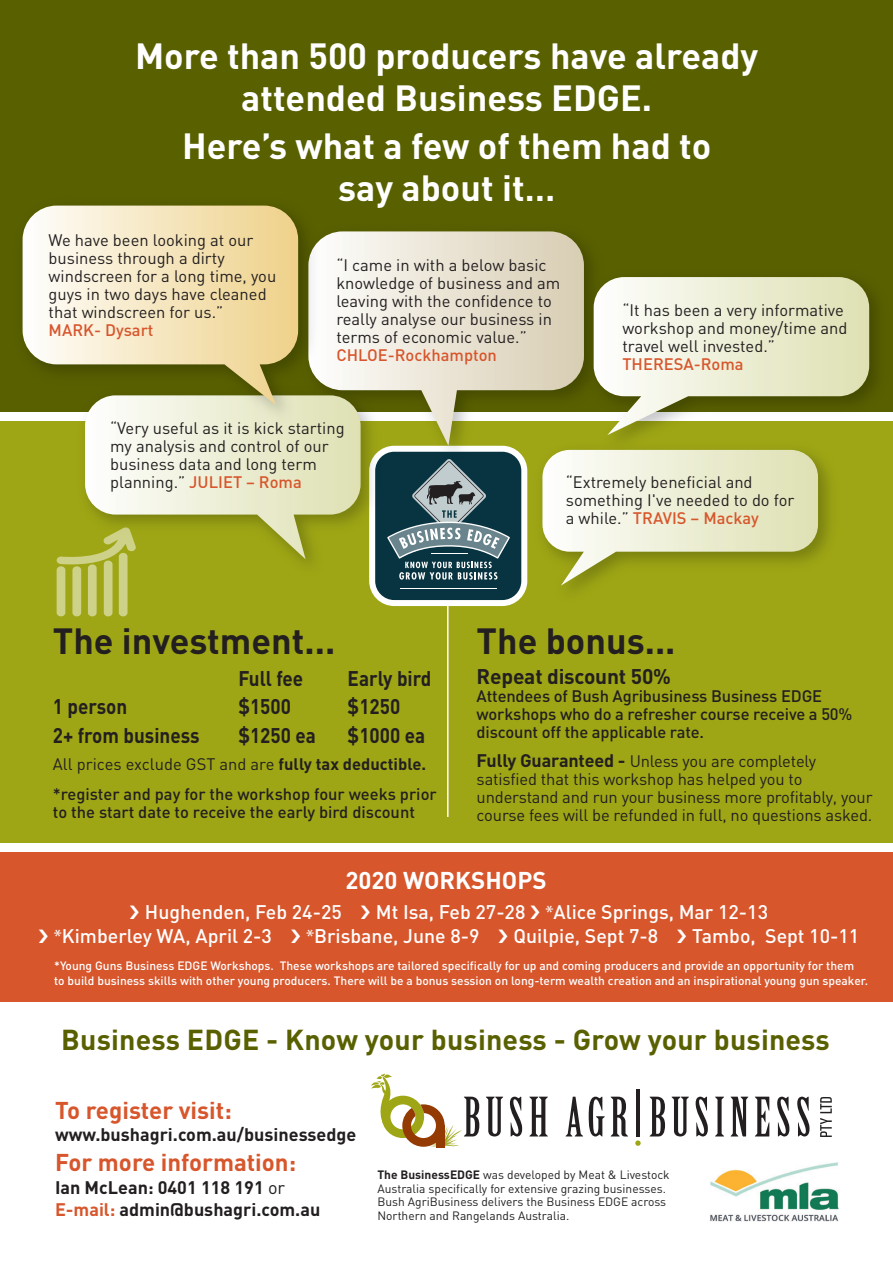
<style>
.page{position:relative;width:893px;height:1263px;background:#fff}
.page>*{position:absolute;margin:0;border:0;box-sizing:border-box;transform-origin:0 0}
.t1{font:700 36px/42px "DIN";color:#fff;text-align:center}
.t2{font:700 36px "DIN";color:#231f20}
.t3{font:700 28.5px "DIN";letter-spacing:.005em;color:#596000}
.t4{font:700 24px "DIN";color:#d7562c}
.t5{font:700 24px "DIN";color:#fff}
.t6{font:700 21px "DIN";color:#231f20;scale:.9 1}
.t7{font:700 21px "DIN";color:#231f20}
.t8{font:500 19.5px "DIN";color:#fff}
.t9{font:700 18px/22.5px "DIN";color:#231f20}
.t10{font:16.5px/18px "DIN";color:#231f20}
.t11{font:500 16.5px/18px "DIN";letter-spacing:-.01em;color:#231f20}
.t12{font:500 16.5px "DIN";color:#d7562c}
.t13{font:500 12px/15px "DIN";color:#fff}
.t14{font:12px/13.5px "DIN";color:#231f20}
.s1{font-weight:500;color:#d7562c}
.s2{font-weight:400}
.s3{font-weight:700}
.s4{font-weight:700;font-size:18px}
.s5{font-family:"Myriad Pro";font-weight:400}
.s6{color:#d7562c}
</style>
<div class="page">
<div style="left:0;top:0;width:893px;height:421px;background:#596000"></div>
<div style="left:0;top:421px;width:893px;height:421px;background:#9ea615"></div>
<div style="left:0;top:847px;width:893px;height:155px;background:#d7562c"></div>
<div style="left:0;top:843px;width:893px;height:8px;background:#fff"></div>
<svg style="left:820px;top:1097px;width:12px;height:40px"></svg>
<svg style="left:371px;top:1073px;width:108px;height:74px"></svg>
<svg style="left:486px;top:1097px;width:17px;height:39px"></svg>
<svg style="left:510px;top:1097px;width:12px;height:39px"></svg>
<svg style="left:529px;top:1097px;width:19px;height:39px"></svg>
<svg style="left:566px;top:1097px;width:17px;height:39px"></svg>
<svg style="left:589px;top:1097px;width:16px;height:39px"></svg>
<svg style="left:611px;top:1097px;width:17px;height:39px"></svg>
<svg style="left:650px;top:1097px;width:15px;height:39px"></svg>
<svg style="left:672px;top:1097px;width:17px;height:39px"></svg>
<svg style="left:696px;top:1097px;width:12px;height:39px"></svg>
<svg style="left:715px;top:1097px;width:9px;height:39px"></svg>
<svg style="left:731px;top:1097px;width:17px;height:39px"></svg>
<svg style="left:755px;top:1097px;width:14px;height:39px"></svg>
<svg style="left:777px;top:1097px;width:12px;height:39px"></svg>
<svg style="left:797px;top:1097px;width:12px;height:39px"></svg>
<svg style="left:635px;top:1140px;width:6px;height:6px"></svg>
<hr style="left:636px;top:1089px;width:4px;height:47px;background:#231f20">
<img style="left:710px;top:1162px;width:129px;height:59px">
<hr style="left:447px;top:448px;width:2px;height:369px;background:#fff">
<svg style="left:369px;top:470px;width:158px;height:136px;background:#4f6d73"></svg>
<div style="left:57px;top:566px;width:8px;height:50px;background:#ced289;border-radius:4px"></div>
<div style="left:72px;top:566px;width:9px;height:50px;background:#ced289;border-radius:4px"></div>
<div style="left:88px;top:564px;width:9px;height:52px;background:#ced289;border-radius:4px"></div>
<div style="left:104px;top:560px;width:9px;height:56px;background:#ced289;border-radius:4px"></div>
<div style="left:119px;top:553px;width:9px;height:63px;background:#ced289;border-radius:4px"></div>
<svg style="left:57px;top:556px;width:16px;height:8px"></svg>
<img style="left:385px;top:250px;width:206px;height:220px">
<svg style="left:323px;top:231px;width:261px;height:215px;background:#d7d3b4"></svg>
<img style="left:581px;top:264px;width:312px;height:173px">
<svg style="left:594px;top:277px;width:275px;height:158px"></svg>
<img style="left:73px;top:383px;width:312px;height:201px">
<svg style="left:85px;top:395px;width:276px;height:164px"></svg>
<img style="left:530px;top:437px;width:300px;height:153px">
<svg style="left:542px;top:450px;width:276px;height:136px"></svg>
<img style="left:10px;top:205px;width:313px;height:224px">
<svg style="left:23px;top:206px;width:275px;height:199px"></svg>
<h1 class="t1" style="left:135px;top:34px;width:625px">More than 500 producers have already attended Business EDGE.</h1>
<h1 class="t1" style="left:182px;top:124px;width:531px">Here’s what a few of them had to say about it…</h1>
<p class="t10" style="left:49px;top:231px;width:229px">We have been looking at our business through a dirty windscreen for a long time, you guys in two days have cleaned that windscreen for us.”</p>
<p class="t12" style="left:49px;top:319px;width:106px">MARK- Dysart</p>
<p class="t10" style="left:336px;top:256px;width:225px">“I came in with a below basic knowledge of business and am leaving with the confidence to really analyse our business in terms of economic value.”</p>
<p class="t12" style="left:336px;top:344px;width:162px">CHLOE-Rockhampton</p>
<p class="t10" style="left:622px;top:301px;width:227px">“It has been a very informative workshop and money/time and travel well invested.”</p>
<p class="t12" style="left:622px;top:354px;width:123px">THERESA-Roma</p>
<p class="t10" style="left:110px;top:418px;width:236px">“Very useful as it is kick starting my analysis and control of our business data and long term planning.” <span class="s1">JULIET – Roma</span></p>
<p class="t10" style="left:566px;top:472px;width:230px">“Extremely beneficial and something I've needed to do for a while.” <span class="s1">TRAVIS – Mackay</span></p>
<h1 class="t2" style="left:53px;top:618px;width:284px">The investment...</h1>
<p class="t6" style="left:238px;top:664px;width:74px">Full fee</p>
<p class="t6" style="left:348px;top:664px;width:95px">Early bird</p>
<p class="t6" style="left:53px;top:693px;width:84px">1 person</p>
<p class="t6" style="left:238px;top:693px;width:60px">$1500</p>
<p class="t6" style="left:348px;top:693px;width:60px">$1250</p>
<p class="t6" style="left:53px;top:721px;width:164px">2+ from business</p>
<p class="t6" style="left:238px;top:721px;width:88px">$1250 ea</p>
<p class="t6" style="left:348px;top:721px;width:88px">$1000 ea</p>
<p class="t11" style="left:53px;top:748px;width:385px;line-height:30px"><span class="s2">All prices exclude GST and are</span> <span class="s3">fully tax deductible. </span>*register and pay for the workshop four weeks prior</p>
<p class="t11" style="left:53px;top:802px;width:364px">to the start date to receive the early bird discount</p>
<h1 class="t2" style="left:477px;top:618px;width:200px">The bonus...</h1>
<p class="t7" style="left:477px;top:663px;width:196px">Repeat discount 50%</p>
<p class="t11" style="left:477px;top:687px;width:377px">Attendees of Bush Agribusiness Business EDGE workshops who do a refresher course receive a 50% discount off the applicable rate.</p>
<p class="t10" style="left:477px;top:752px;width:398px"><span class="s4">Fully Guaranteed -</span> Unless you are completely satisfied that this workshop has helped you to understand and run your business more profitably, your course fees will be refunded in full, no questions asked.</p>
<h3 class="t5" style="left:345px;top:865px;width:203px">2020 WORKSHOPS</h3>
<p class="t8" style="left:145px;top:899px;width:198px">Hughenden, Feb 24-25</p>
<p class="t8" style="left:376px;top:899px;width:394px">Mt Isa, Feb 27-28 <span class="s5">*</span>Alice Springs, Mar 12-13</p>
<p class="t8" style="left:54px;top:923px;width:220px"><span class="s5">*</span>Kimberley WA, April 2-3</p>
<p class="t8" style="left:306px;top:923px;width:175px"><span class="s5">*</span>Brisbane, June 8-9</p>
<p class="t8" style="left:514px;top:923px;width:146px">Quilpie, Sept 7-8</p>
<p class="t8" style="left:692px;top:923px;width:168px">Tambo, Sept 10-11</p>
<p class="t13" style="left:54px;top:957px;width:815px">*Young Guns Business EDGE Workshops. These workshops are tailored specifically for up and coming producers and provide an opportunity for them<br>to build business skills with other young producers. There will be a bonus session on long-term wealth creation and an inspirational young gun speaker.</p>
<h2 class="t3" style="left:61px;top:1021px;width:770px">Business EDGE - Know your business - Grow your business</h2>
<h3 class="t4" style="left:55px;top:1094px;width:178px">To register visit:</h3>
<p class="t9" style="left:55px;top:1123px;width:303px">www.bushagri.com.au/businessedge</p>
<h3 class="t4" style="left:55px;top:1147px;width:243px">For more information:</h3>
<p class="t9" style="left:55px;top:1175px;width:267px">Ian McLean: 0401 118 191 <span class="s2">or<br></span><span class="s6">E-mail:</span> admin@bushagri.com.au</p>
<p class="t14" style="left:377px;top:1168px;width:294px"><span class="s3">The BusinessEDGE</span> was developed by Meat &amp; Livestock Australia specifically for extensive grazing businesses.<br>Bush AgriBusiness delivers the Business EDGE across Northern and Rangelands Australia.</p>
</div>
